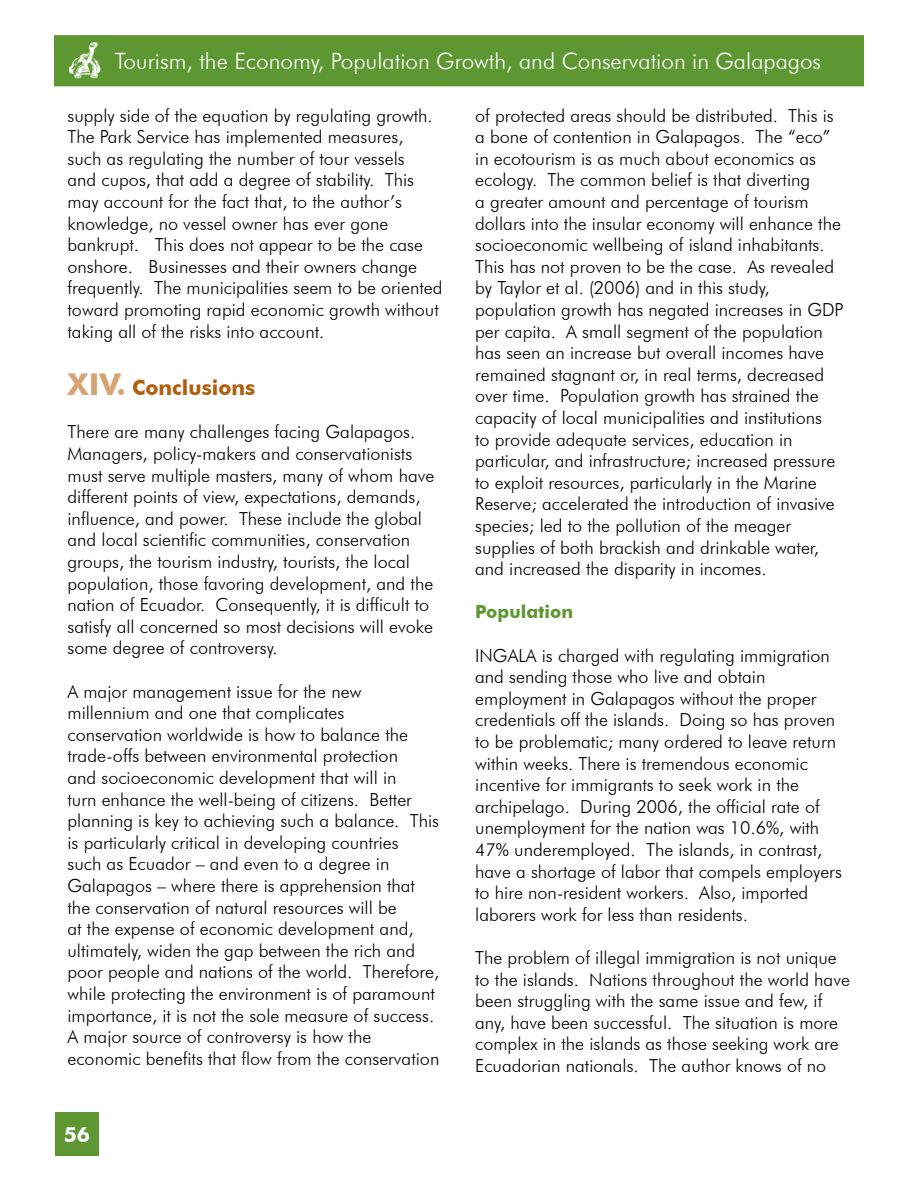
<style>
.page{position:relative;width:918px;height:1188px;background:#fff}
.page>*{position:absolute;margin:0;border:0;box-sizing:border-box;transform-origin:0 0}
.t1{font:300 22.5px "Futura BT";color:#fff}
.t2{font:700 21px "Futura BT";color:#b06010}
.t3{font:700 21px "Futura BT";color:#fff}
.t4{font:300 18px/21.6px "Futura BT";color:#000}
.t5{font:700 18px "Futura BT";color:#5d9732}
.s1{font-size:30px;color:#d7a374}
</style>
<div class="page">
<div style="left:55px;top:36px;width:808px;height:50px;background:#5d9732"></div>
<div style="left:54px;top:35px;width:810px;height:51px;border:2px solid #5d9732"></div>
<img style="left:69px;top:42px;width:32px;height:44px">
<div style="left:55px;top:1112px;width:44px;height:44px;background:#5d9732"></div>
<p class="t1" style="left:115px;top:48px;width:708px">Tourism, the Economy, Population Growth, and Conservation in Galapagos</p>
<p class="t4" style="left:68px;top:104px;width:377px">supply side of the equation by regulating growth.<br>The Park Service has implemented measures,<br>such as regulating the number of tour vessels<br>and cupos, that add a degree of stability. This may account for the fact that, to the author’s knowledge, no vessel owner has ever gone bankrupt. This does not appear to be the case onshore. Businesses and their owners change frequently. The municipalities seem to be oriented toward promoting rapid economic growth without taking all of the risks into account.</p>
<p class="t2" style="left:68px;top:375px;width:189px"><span class="s1">XIV.</span> Conclusions</p>
<p class="t4" style="left:68px;top:421px;width:368px">There are many challenges facing Galapagos.<br>Managers, policy-makers and conservationists must serve multiple masters, many of whom have different points of view, expectations, demands, influence, and power. These include the global and local scientific communities, conservation groups, the tourism industry, tourists, the local population, those favoring development, and the nation of Ecuador. Consequently, it is difficult to satisfy all concerned so most decisions will evoke some degree of controversy.</p>
<p class="t4" style="left:68px;top:680px;width:373px">A major management issue for the new millennium and one that complicates conservation worldwide is how to balance the trade-offs between environmental protection<br>and socioeconomic development that will in<br>turn enhance the well-being of citizens. Better planning is key to achieving such a balance. This is particularly critical in developing countries<br>such as Ecuador – and even to a degree in Galapagos – where there is apprehension that the conservation of natural resources will be<br>at the expense of economic development and, ultimately, widen the gap between the rich and poor people and nations of the world. Therefore, while protecting the environment is of paramount importance, it is not the sole measure of success.<br>A major source of controversy is how the economic benefits that flow from the conservation</p>
<p class="t3" style="left:64px;top:1122px;width:28px">56</p>
<p class="t4" style="left:475px;top:104px;width:370px">of protected areas should be distributed. This is a bone of contention in Galapagos. The “eco” in ecotourism is as much about economics as ecology. The common belief is that diverting<br>a greater amount and percentage of tourism dollars into the insular economy will enhance the socioeconomic wellbeing of island inhabitants.<br>This has not proven to be the case. As revealed by Taylor et al. (2006) and in this study, population growth has negated increases in GDP per capita. A small segment of the population has seen an increase but overall incomes have remained stagnant or, in real terms, decreased over time. Population growth has strained the capacity of local municipalities and institutions<br>to provide adequate services, education in particular, and infrastructure; increased pressure to exploit resources, particularly in the Marine Reserve; accelerated the introduction of invasive species; led to the pollution of the meager supplies of both brackish and drinkable water, and increased the disparity in incomes.</p>
<p class="t5" style="left:475px;top:601px;width:99px">Population</p>
<p class="t4" style="left:475px;top:644px;width:368px">INGALA is charged with regulating immigration and sending those who live and obtain employment in Galapagos without the proper credentials off the islands. Doing so has proven to be problematic; many ordered to leave return within weeks. There is tremendous economic incentive for immigrants to seek work in the archipelago. During 2006, the official rate of unemployment for the nation was 10.6%, with 47% underemployed. The islands, in contrast, have a shortage of labor that compels employers to hire non-resident workers. Also, imported laborers work for less than residents.</p>
<p class="t4" style="left:475px;top:947px;width:376px">The problem of illegal immigration is not unique to the islands. Nations throughout the world have been struggling with the same issue and few, if any, have been successful. The situation is more complex in the islands as those seeking work are Ecuadorian nationals. The author knows of no</p>
</div>
